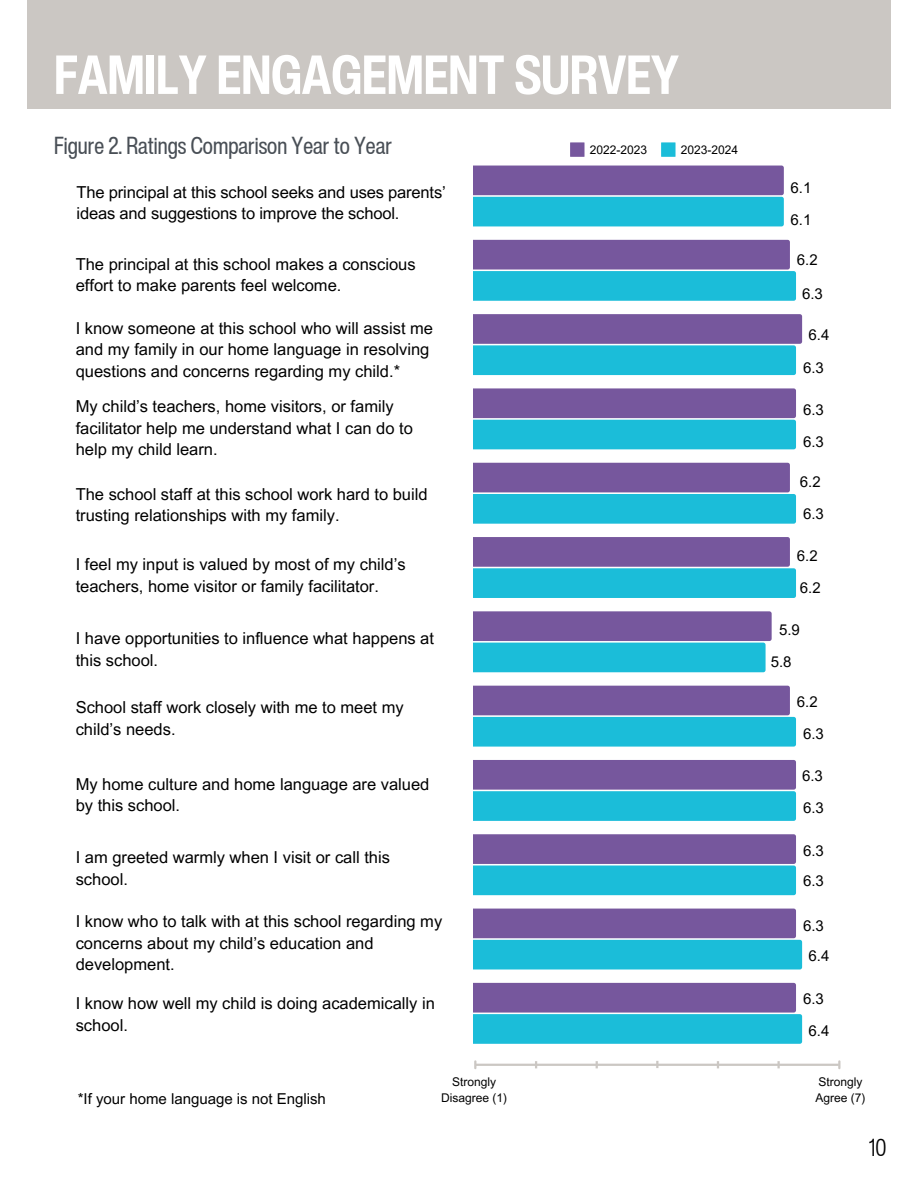
<style>
.page{position:relative;width:918px;height:1188px;background:#fff}
.page>*{position:absolute;margin:0;border:0;box-sizing:border-box;transform-origin:0 0}
.t1{font:700 condensed 54px "Helvetica Now Display";color:#fff}
.t2{font:condensed 24px "Helvetica Now Display";color:#494f56}
.t3{font:300 condensed 24px "Helvetica Now Display";color:#000}
.t4{font:16.5px/21.3px "Arial MT Pro";color:#000}
.t5{font:15px "Arial MT Pro";color:#000}
.t6{font:12px/16px "Arial MT Pro";color:#000;text-align:center}
</style>
<div class="page">
<svg style="left:570px;top:142px;width:15px;height:15px"></svg>
<svg style="left:661px;top:142px;width:15px;height:15px"></svg>
<svg style="left:473px;top:166px;width:311px;height:60px;background:#4d8dbc"></svg>
<svg style="left:473px;top:240px;width:323px;height:61px;background:#4e8fbd"></svg>
<svg style="left:473px;top:314px;width:329px;height:61px;background:#4f8dbd"></svg>
<svg style="left:473px;top:388px;width:323px;height:61px;background:#4e8dbd"></svg>
<svg style="left:473px;top:463px;width:323px;height:61px;background:#4f8fbe"></svg>
<svg style="left:473px;top:537px;width:323px;height:61px;background:#4e8ebd"></svg>
<svg style="left:473px;top:611px;width:299px;height:61px;background:#508ebd"></svg>
<svg style="left:473px;top:686px;width:323px;height:61px;background:#4f8fbe"></svg>
<svg style="left:473px;top:760px;width:323px;height:61px;background:#4d8dbc"></svg>
<svg style="left:473px;top:834px;width:323px;height:61px;background:#4e8dbc"></svg>
<svg style="left:473px;top:909px;width:329px;height:60px;background:#4e8ebd"></svg>
<svg style="left:473px;top:983px;width:329px;height:61px;background:#4e8ebd"></svg>
<div style="left:27px;top:0;width:863px;height:109px;background:#cbc7c3"></div>
<hr style="left:476px;top:1064px;width:363px;height:2px;background:#cbc7c3">
<svg style="left:474px;top:1061px;width:2px;height:7px"></svg>
<svg style="left:838px;top:1061px;width:2px;height:7px"></svg>
<svg style="left:777px;top:1061px;width:3px;height:7px"></svg>
<h3 class="t1" style="left:54px;top:34px;width:626px">FAMILY ENGAGEMENT SURVEY</h3>
<h1 class="t2" style="left:54px;top:127px;width:340px">Figure 2. Ratings Comparison Year to Year</h1>
<p class="t6" style="left:590px;top:143px;width:59px">2022-2023</p>
<p class="t6" style="left:681px;top:143px;width:59px">2023-2024</p>
<h3 class="t4" style="left:77px;top:184px;width:371px">The principal at this school seeks and uses parents’ ideas and suggestions to improve the school.</h3>
<h3 class="t4" style="left:76px;top:256px;width:341px">The principal at this school makes a conscious effort to make parents feel welcome.</h3>
<h3 class="t4" style="left:76px;top:319px;width:359px">I know someone at this school who will assist me and my family in our home language in resolving questions and concerns regarding my child.*</h3>
<h3 class="t4" style="left:76px;top:398px;width:339px">My child’s teachers, home visitors, or family facilitator help me understand what I can do to help my child learn.</h3>
<h3 class="t4" style="left:76px;top:485px;width:353px">The school staff at this school work hard to build trusting relationships with my family.</h3>
<p class="t4" style="left:76px;top:556px;width:331px">I feel my input is valued by most of my child’s teachers, home visitor or family facilitator.</p>
<h3 class="t4" style="left:76px;top:630px;width:360px">I have opportunities to influence what happens at this school.</h3>
<h3 class="t4" style="left:76px;top:699px;width:330px">School staff work closely with me to meet my child’s needs.</h3>
<p class="t4" style="left:76px;top:775px;width:355px">My home culture and home language are valued by this school.</p>
<h3 class="t4" style="left:76px;top:849px;width:316px">I am greeted warmly when I visit or call this school.</h3>
<h3 class="t4" style="left:76px;top:913px;width:368px">I know who to talk with at this school regarding my concerns about my child’s education and development.</h3>
<h3 class="t4" style="left:76px;top:995px;width:361px">I know how well my child is doing academically in school.</h3>
<h3 class="t5" style="left:791px;top:183px;width:22px">6.1</h3>
<h3 class="t5" style="left:791px;top:214px;width:22px">6.1</h3>
<h3 class="t5" style="left:797px;top:254px;width:22px">6.2</h3>
<h3 class="t5" style="left:802px;top:288px;width:22px">6.3</h3>
<h3 class="t5" style="left:809px;top:329px;width:22px">6.4</h3>
<h3 class="t5" style="left:803px;top:362px;width:22px">6.3</h3>
<h3 class="t5" style="left:803px;top:404px;width:22px">6.3</h3>
<h3 class="t5" style="left:803px;top:436px;width:22px">6.3</h3>
<h3 class="t5" style="left:800px;top:476px;width:22px">6.2</h3>
<h3 class="t5" style="left:803px;top:508px;width:22px">6.3</h3>
<h3 class="t5" style="left:797px;top:551px;width:22px">6.2</h3>
<h3 class="t5" style="left:800px;top:582px;width:22px">6.2</h3>
<h3 class="t5" style="left:779px;top:624px;width:22px">5.9</h3>
<h3 class="t5" style="left:771px;top:656px;width:22px">5.8</h3>
<h3 class="t5" style="left:797px;top:696px;width:22px">6.2</h3>
<h3 class="t5" style="left:803px;top:728px;width:22px">6.3</h3>
<h3 class="t5" style="left:802px;top:770px;width:22px">6.3</h3>
<h3 class="t5" style="left:803px;top:802px;width:22px">6.3</h3>
<h3 class="t5" style="left:803px;top:845px;width:22px">6.3</h3>
<h2 class="t5" style="left:803px;top:875px;width:22px">6.3</h2>
<h3 class="t5" style="left:803px;top:920px;width:22px">6.3</h3>
<h3 class="t5" style="left:809px;top:950px;width:22px">6.4</h3>
<h3 class="t5" style="left:803px;top:993px;width:22px">6.3</h3>
<h3 class="t5" style="left:809px;top:1025px;width:22px">6.4</h3>
<p class="t5" style="left:78px;top:1093px;width:250px">*If your home language is not English</p>
<h3 class="t6" style="left:441px;top:1075px;width:68px">Strongly<br>Disagree (1)</h3>
<h3 class="t6" style="left:815px;top:1075px;width:52px;text-align:left">Strongly<br>Agree (7)</h3>
<h3 class="t3" style="left:869px;top:1130px;width:19px">10</h3>
</div>
